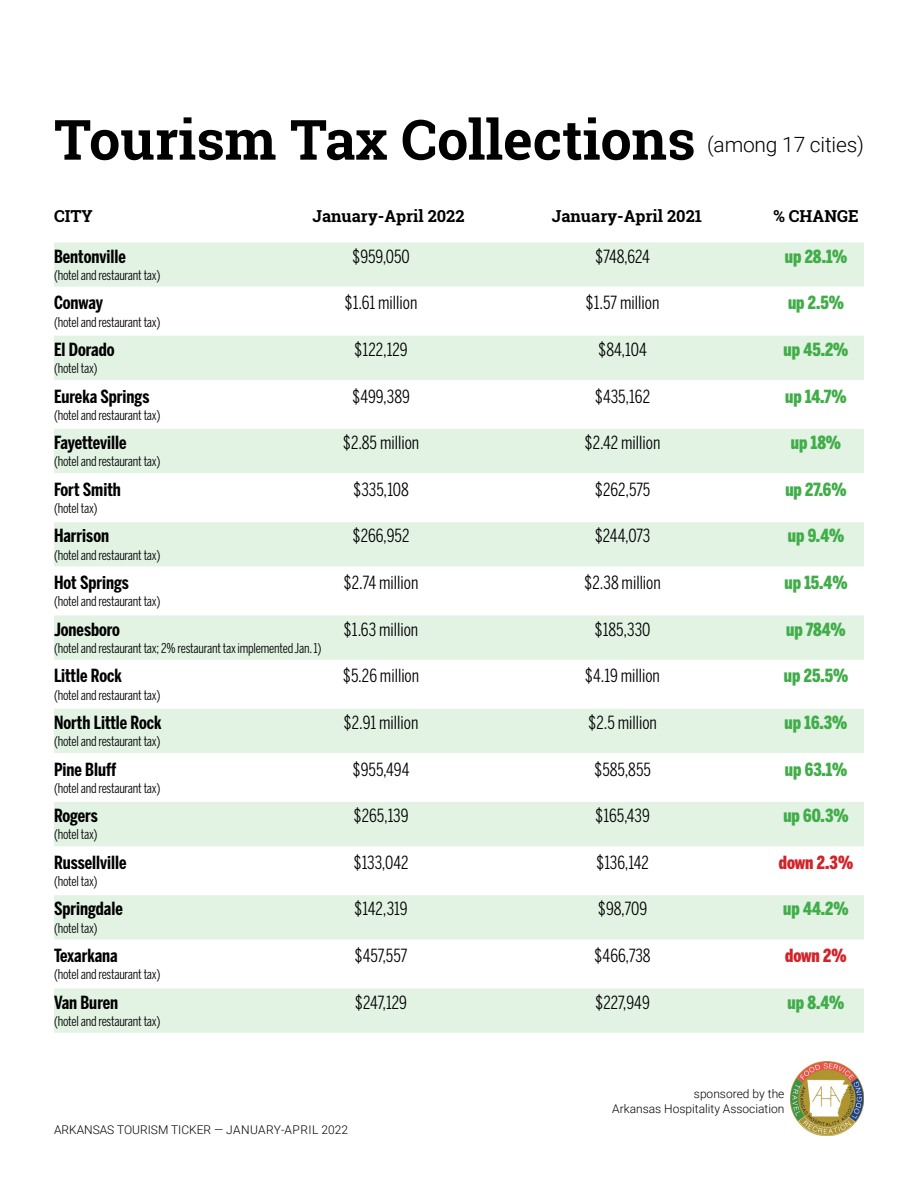
<style>
.page{position:relative;width:918px;height:1188px;background:#fff}
.page>*{position:absolute;margin:0;border:0;box-sizing:border-box;transform-origin:0 0}
.t1{font:700 55.5px "Roboto Slab";color:#000}
.t2{font:300 21px "Roboto";letter-spacing:-.01em;color:#000}
.Text--chart_list{font:18px "Benton Sans Comp";color:#000}
.Text--chart_list-2{font:700 18px "Benton Sans Comp";color:#000}
.Text--chart_list-3{font:900 18px "Benton Sans Comp";color:#41ad49}
.Text--chart_list-4{font:900 18px "Benton Sans Comp";color:#d2232a}
.Headline--Sidebar_ch{font:700 16.5px "Roboto Slab";color:#000}
.Text--chart_list-5{font:13.5px "Benton Sans Comp";letter-spacing:-.015em;color:#000}
.t3{font:300 12px/14.4px "Roboto";color:#000;text-align:right}
</style>
<div class="page">
<img style="left:790px;top:1061px;width:74px;height:75px">
<div style="left:54px;top:242px;width:810px;height:27px;background:#e2f3e4"></div>
<div style="left:54px;top:260px;width:810px;height:27px;background:#e2f3e4"></div>
<div style="left:54px;top:336px;width:810px;height:27px;background:#e2f3e4"></div>
<div style="left:54px;top:353px;width:810px;height:27px;background:#e2f3e4"></div>
<div style="left:54px;top:429px;width:810px;height:27px;background:#e2f3e4"></div>
<div style="left:54px;top:446px;width:810px;height:27px;background:#e2f3e4"></div>
<div style="left:54px;top:522px;width:810px;height:27px;background:#e2f3e4"></div>
<div style="left:54px;top:539px;width:810px;height:27px;background:#e2f3e4"></div>
<div style="left:54px;top:615px;width:810px;height:27px;background:#e2f3e4"></div>
<div style="left:54px;top:633px;width:810px;height:27px;background:#e2f3e4"></div>
<div style="left:54px;top:709px;width:810px;height:27px;background:#e2f3e4"></div>
<div style="left:54px;top:726px;width:810px;height:27px;background:#e2f3e4"></div>
<div style="left:54px;top:802px;width:810px;height:27px;background:#e2f3e4"></div>
<div style="left:54px;top:819px;width:810px;height:27px;background:#e2f3e4"></div>
<div style="left:54px;top:895px;width:810px;height:27px;background:#e2f3e4"></div>
<div style="left:54px;top:912px;width:810px;height:27px;background:#e2f3e4"></div>
<div style="left:54px;top:989px;width:810px;height:27px;background:#e2f3e4"></div>
<div style="left:54px;top:1006px;width:810px;height:27px;background:#e2f3e4"></div>
<p class="t1" style="left:54px;top:102px;width:643px">Tourism Tax Collections</p>
<p class="t2" style="left:707px;top:130px;width:158px">(among 17 cities)</p>
<p class="Headline--Sidebar_ch" style="left:54px;top:205px;width:40px">CITY</p>
<p class="Headline--Sidebar_ch" style="left:312px;top:205px;width:154px">January-April 2022</p>
<p class="Headline--Sidebar_ch" style="left:552px;top:205px;width:152px">January-April 2021</p>
<p class="Headline--Sidebar_ch" style="left:773px;top:205px;width:87px">% CHANGE</p>
<p class="Text--chart_list-2" style="left:54px;top:246px;width:73px">Bentonville</p>
<p class="Text--chart_list" style="left:352px;top:246px;width:59px">$959,050</p>
<p class="Text--chart_list" style="left:595px;top:246px;width:56px">$748,624</p>
<p class="Text--chart_list-3" style="left:785px;top:246px;width:64px">up 28.1%</p>
<p class="Text--chart_list-5" style="left:54px;top:267px;width:108px">(hotel and restaurant tax)</p>
<p class="Text--chart_list-2" style="left:54px;top:292px;width:51px">Conway</p>
<p class="Text--chart_list" style="left:345px;top:292px;width:74px">$1.61 million</p>
<p class="Text--chart_list" style="left:586px;top:292px;width:75px">$1.57 million</p>
<p class="Text--chart_list-3" style="left:788px;top:292px;width:57px">up 2.5%</p>
<p class="Text--chart_list-5" style="left:54px;top:314px;width:108px">(hotel and restaurant tax)</p>
<p class="Text--chart_list-2" style="left:54px;top:339px;width:62px">El Dorado</p>
<p class="Text--chart_list" style="left:354px;top:339px;width:55px">$122,129</p>
<p class="Text--chart_list" style="left:598px;top:339px;width:50px">$84,104</p>
<p class="Text--chart_list-3" style="left:784px;top:339px;width:66px">up 45.2%</p>
<p class="Text--chart_list-5" style="left:54px;top:360px;width:45px">(hotel tax)</p>
<p class="Text--chart_list-2" style="left:54px;top:386px;width:97px">Eureka Springs</p>
<p class="Text--chart_list" style="left:352px;top:386px;width:59px">$499,389</p>
<p class="Text--chart_list" style="left:595px;top:386px;width:57px">$435,162</p>
<p class="Text--chart_list-3" style="left:785px;top:385px;width:63px">up 14.7%</p>
<p class="Text--chart_list-5" style="left:54px;top:407px;width:108px">(hotel and restaurant tax)</p>
<p class="Text--chart_list-2" style="left:54px;top:432px;width:74px">Fayetteville</p>
<p class="Text--chart_list" style="left:343px;top:432px;width:78px">$2.85 million</p>
<p class="Text--chart_list" style="left:585px;top:432px;width:77px">$2.42 million</p>
<p class="Text--chart_list-3" style="left:791px;top:432px;width:52px">up 18%</p>
<p class="Text--chart_list-5" style="left:54px;top:454px;width:108px">(hotel and restaurant tax)</p>
<p class="Text--chart_list-2" style="left:54px;top:479px;width:69px">Fort Smith</p>
<p class="Text--chart_list" style="left:353px;top:479px;width:57px">$335,108</p>
<p class="Text--chart_list" style="left:595px;top:479px;width:57px">$262,575</p>
<p class="Text--chart_list-3" style="left:785px;top:479px;width:63px">up 27.6%</p>
<p class="Text--chart_list-5" style="left:54px;top:500px;width:45px">(hotel tax)</p>
<p class="Text--chart_list-2" style="left:54px;top:525px;width:57px">Harrison</p>
<p class="Text--chart_list" style="left:353px;top:525px;width:58px">$266,952</p>
<p class="Text--chart_list" style="left:595px;top:525px;width:57px">$244,073</p>
<p class="Text--chart_list-3" style="left:788px;top:525px;width:58px">up 9.4%</p>
<p class="Text--chart_list-5" style="left:54px;top:547px;width:108px">(hotel and restaurant tax)</p>
<p class="Text--chart_list-2" style="left:54px;top:572px;width:77px">Hot Springs</p>
<p class="Text--chart_list" style="left:344px;top:572px;width:76px">$2.74 million</p>
<p class="Text--chart_list" style="left:584px;top:572px;width:78px">$2.38 million</p>
<p class="Text--chart_list-3" style="left:785px;top:572px;width:64px">up 15.4%</p>
<p class="Text--chart_list-5" style="left:54px;top:594px;width:108px">(hotel and restaurant tax)</p>
<p class="Text--chart_list-2" style="left:54px;top:619px;width:68px">Jonesboro</p>
<p class="Text--chart_list" style="left:344px;top:619px;width:76px">$1.63 million</p>
<p class="Text--chart_list" style="left:594px;top:619px;width:58px">$185,330</p>
<p class="Text--chart_list-3" style="left:786px;top:619px;width:61px">up 784%</p>
<p class="Text--chart_list-5" style="left:54px;top:640px;width:269px">(hotel and restaurant tax; 2% restaurant tax implemented Jan. 1)</p>
<p class="Text--chart_list-2" style="left:54px;top:665px;width:69px">Little Rock</p>
<p class="Text--chart_list" style="left:343px;top:665px;width:78px">$5.26 million</p>
<p class="Text--chart_list" style="left:585px;top:665px;width:77px">$4.19 million</p>
<p class="Text--chart_list-3" style="left:784px;top:665px;width:66px">up 25.5%</p>
<p class="Text--chart_list-5" style="left:54px;top:687px;width:108px">(hotel and restaurant tax)</p>
<p class="Text--chart_list-2" style="left:54px;top:712px;width:109px">North Little Rock</p>
<p class="Text--chart_list" style="left:344px;top:712px;width:76px">$2.91 million</p>
<p class="Text--chart_list" style="left:588px;top:712px;width:70px">$2.5 million</p>
<p class="Text--chart_list-3" style="left:785px;top:712px;width:64px">up 16.3%</p>
<p class="Text--chart_list-5" style="left:54px;top:733px;width:108px">(hotel and restaurant tax)</p>
<p class="Text--chart_list-2" style="left:54px;top:759px;width:64px">Pine Bluff</p>
<p class="Text--chart_list" style="left:353px;top:759px;width:58px">$955,494</p>
<p class="Text--chart_list" style="left:594px;top:759px;width:58px">$585,855</p>
<p class="Text--chart_list-3" style="left:785px;top:759px;width:64px">up 63.1%</p>
<p class="Text--chart_list-5" style="left:54px;top:780px;width:108px">(hotel and restaurant tax)</p>
<p class="Text--chart_list-2" style="left:54px;top:805px;width:45px">Rogers</p>
<p class="Text--chart_list" style="left:353px;top:805px;width:57px">$265,139</p>
<p class="Text--chart_list" style="left:595px;top:805px;width:56px">$165,439</p>
<p class="Text--chart_list-3" style="left:783px;top:805px;width:67px">up 60.3%</p>
<p class="Text--chart_list-5" style="left:54px;top:827px;width:45px">(hotel tax)</p>
<p class="Text--chart_list-2" style="left:54px;top:852px;width:74px">Russellville</p>
<p class="Text--chart_list" style="left:353px;top:852px;width:57px">$133,042</p>
<p class="Text--chart_list" style="left:596px;top:852px;width:54px">$136,142</p>
<p class="Text--chart_list-4" style="left:779px;top:852px;width:76px">down 2.3%</p>
<p class="Text--chart_list-5" style="left:54px;top:873px;width:45px">(hotel tax)</p>
<p class="Text--chart_list-2" style="left:54px;top:898px;width:70px">Springdale</p>
<p class="Text--chart_list" style="left:354px;top:899px;width:55px">$142,319</p>
<p class="Text--chart_list" style="left:598px;top:899px;width:51px">$98,709</p>
<p class="Text--chart_list-3" style="left:783px;top:898px;width:67px">up 44.2%</p>
<p class="Text--chart_list-5" style="left:54px;top:920px;width:45px">(hotel tax)</p>
<p class="Text--chart_list-2" style="left:54px;top:945px;width:65px">Texarkana</p>
<p class="Text--chart_list" style="left:354px;top:945px;width:55px">$457,557</p>
<p class="Text--chart_list" style="left:594px;top:945px;width:58px">$466,738</p>
<p class="Text--chart_list-4" style="left:785px;top:945px;width:63px">down 2%</p>
<p class="Text--chart_list-5" style="left:54px;top:967px;width:108px">(hotel and restaurant tax)</p>
<p class="Text--chart_list-2" style="left:54px;top:992px;width:66px">Van Buren</p>
<p class="Text--chart_list" style="left:355px;top:992px;width:54px">$247,129</p>
<p class="Text--chart_list" style="left:595px;top:992px;width:56px">$227,949</p>
<p class="Text--chart_list-3" style="left:788px;top:992px;width:58px">up 8.4%</p>
<p class="Text--chart_list-5" style="left:54px;top:1013px;width:108px">(hotel and restaurant tax)</p>
<p class="t3" style="left:54px;top:1122px;width:296px">ARKANSAS TOURISM TICKER — JANUARY-APRIL 2022</p>
<p class="t3" style="left:612px;top:1086px;width:174px">sponsored by the<br>Arkansas Hospitality Association</p>
</div>
